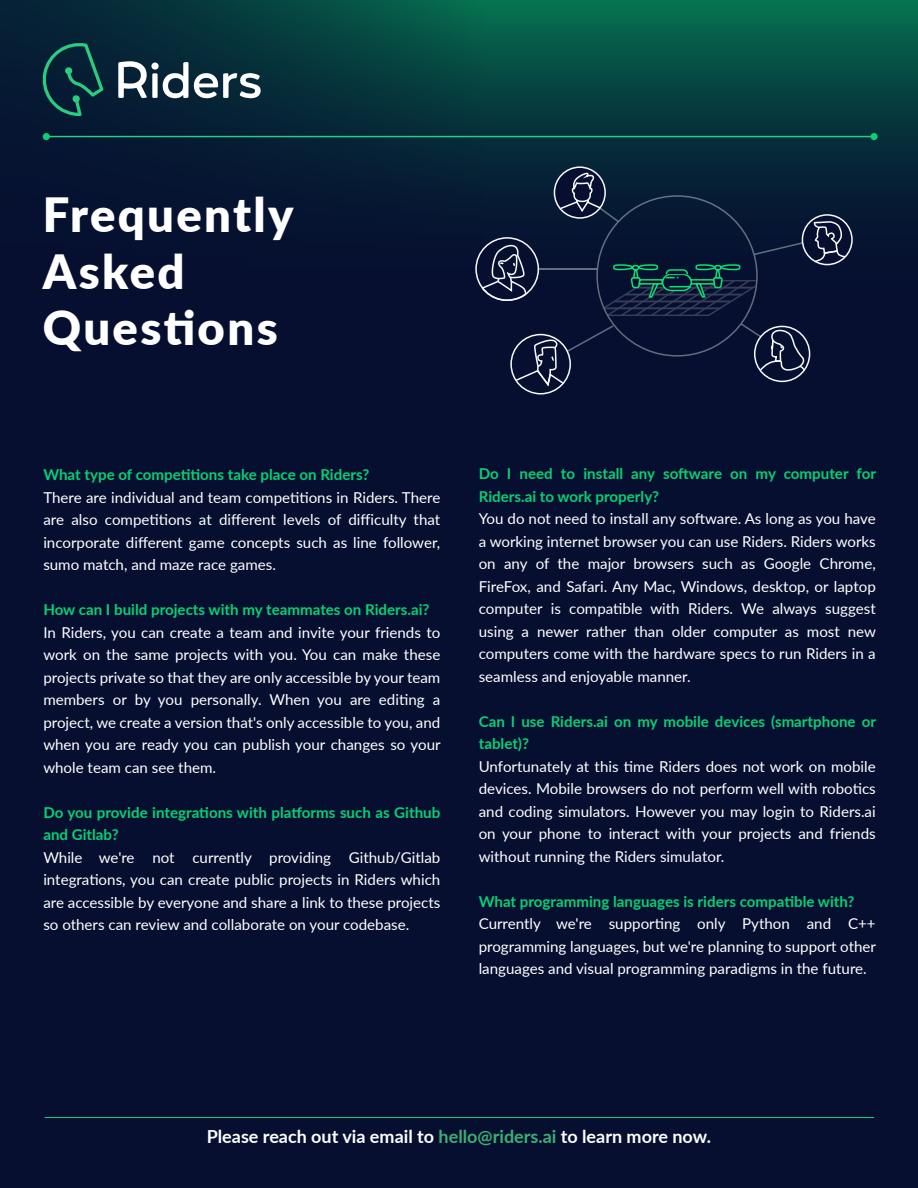
<style>
.page{position:relative;width:918px;height:1188px;background:#060f30}
.page>*{position:absolute;margin:0;border:0;box-sizing:border-box;transform-origin:0 0}
.t1{font:900 47.1px/56.6px "Lato";letter-spacing:.05em;color:#fff}
.t2{font:700 18px "Lato";color:#fff}
.t3{font:15px/22.5px "Lato";color:#fff;text-align:justify}
.t4{font:700 15px/22.5px "Lato";color:#05d175}
.s1{color:#3caf72}
</style>
<div class="page">
<svg style="left:482px;top:0;width:436px;height:209px;background:#064741"></svg>
<svg style="left:0;top:0;width:482px;height:204px"></svg>
<svg style="left:475px;top:166px;width:378px;height:229px"></svg>
<svg style="left:118px;top:61px;width:143px;height:38px;background:#5e737e"></svg>
<div style="left:151px;top:63px;width:8px;height:7px;background:#fff;border-radius:50%"></div>
<svg style="left:40px;top:40px;width:64px;height:76px"></svg>
<hr style="left:45px;top:1117px;width:829px;height:1px;background:#28cd7e">
<hr style="left:45px;top:136px;width:829px;height:1px;background:#28cd7e">
<div style="left:871px;top:133px;width:7px;height:7px;background:#05d175;border-radius:50%"></div>
<div style="left:43px;top:133px;width:7px;height:7px;background:#05d175;border-radius:50%"></div>
<h1 class="t1" style="left:43px;top:184px;width:252px">Frequently<br>Asked<br>Questions</h1>
<p class="t4" style="left:43px;top:463px;width:328px">What type of competitions take place on Riders?</p>
<p class="t3" style="left:43px;top:485px;width:399px">There are individual and team competitions in Riders. There are also competitions at different levels of difficulty that incorporate different game concepts such as line follower, sumo match, and maze race games.</p>
<p class="t4" style="left:43px;top:598px;width:388px">How can I build projects with my teammates on Riders.ai?</p>
<p class="t3" style="left:43px;top:620px;width:399px">In Riders, you can create a team and invite your friends to work on the same projects with you. You can make these projects private so that they are only accessible by your team members or by you personally. When you are editing a project, we create a version that's only accessible to you, and when you are ready you can publish your changes so your whole team can see them.</p>
<p class="t4" style="left:43px;top:800px;width:398px">Do you provide integrations with platforms such as Github and Gitlab?</p>
<p class="t3" style="left:43px;top:845px;width:399px">While we're not currently providing Github/Gitlab integrations, you can create public projects in Riders which are accessible by everyone and share a link to these projects so others can review and collaborate on your codebase.</p>
<p class="t4" style="left:479px;top:462px;width:399px">Do I need to install any software on my computer for<br>Riders.ai to work properly?</p>
<p class="t3" style="left:479px;top:507px;width:399px">You do not need to install any software. As long as you have a working internet browser you can use Riders. Riders works on any of the major browsers such as Google Chrome, FireFox, and Safari. Any Mac, Windows, desktop, or laptop computer is compatible with Riders. We always suggest using a newer rather than older computer as most new computers come with the hardware specs to run Riders in a seamless and enjoyable manner.</p>
<p class="t4" style="left:479px;top:709px;width:399px">Can I use Riders.ai on my mobile devices (smartphone or tablet)?</p>
<p class="t3" style="left:479px;top:755px;width:399px">Unfortunately at this time Riders does not work on mobile devices. Mobile browsers do not perform well with robotics and coding simulators. However you may login to Riders.ai on your phone to interact with your projects and friends without running the Riders simulator.</p>
<p class="t4" style="left:479px;top:889px;width:377px">What programming languages is riders compatible with?</p>
<p class="t3" style="left:479px;top:912px;width:399px">Currently we're supporting only Python and C++ programming languages, but we're planning to support other languages and visual programming paradigms in the future.</p>
<p class="t2" style="left:207px;top:1124px;width:506px">Please reach out via email to <span class="s1">hello@riders.ai</span> to learn more now.</p>
</div>
